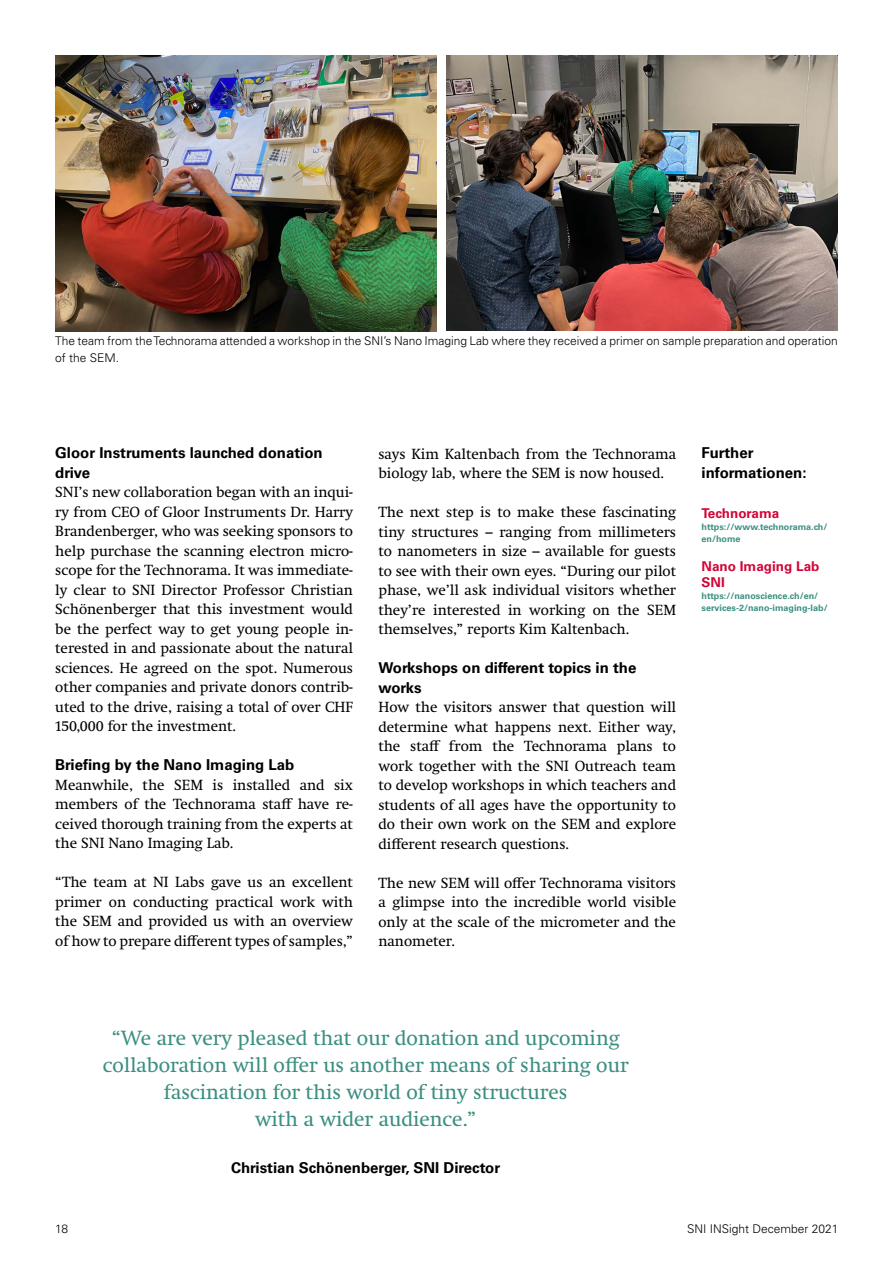
<style>
.page{position:relative;width:893px;height:1263px;background:#fff}
.page>*{position:absolute;margin:0;border:0;box-sizing:border-box;transform-origin:0 0}
.t1{font:21px/27px "Swift Neue LT Pro";color:#3b8f81;text-align:center}
.t2{font:15px/19.5px "Swift Neue LT Pro";color:#000;text-align:justify}
.t3{font:700 15px/19.5px "Univers LT Std";color:#000}
.t4{font:700 13.5px/16.5px "Univers LT Std";color:#d20537}
.t5{font:300 12px/16.5px "Univers LT Std";color:#000}
.t6{font:700 9px/12px "Univers LT Std";color:#3b8f81}
</style>
<div class="page">
<img style="left:446px;top:55px;width:392px;height:276px">
<img style="left:55px;top:55px;width:382px;height:277px">
<p class="t5" style="left:55px;top:333px;width:784px">The team from the Technorama attended a workshop in the SNI’s Nano Imaging Lab where they received a primer on sample preparation and operation of the SEM.</p>
<p class="t3" style="left:55px;top:443px;width:269px">Gloor Instruments launched donation drive</p>
<p class="t2" style="left:55px;top:482px;width:299px">SNI’s new collaboration began with an inqui&shy;ry from CEO of Gloor Instruments Dr. Harry Brandenberger, who was seeking sponsors to help purchase the scanning electron micro&shy;scope for the Technorama. It was immediate&shy;ly clear to SNI Director Professor Christian Schönenberger that this investment would be the perfect way to get young people in&shy;terested in and passionate about the natural sciences. He agreed on the spot. Numerous other companies and private donors contrib&shy;uted to the drive, raising a total of over CHF 150,000 for the investment.</p>
<p class="t3" style="left:55px;top:755px;width:241px">Briefing by the Nano Imaging Lab</p>
<p class="t2" style="left:55px;top:775px;width:299px">Meanwhile, the SEM is installed and six members of the Technorama staff have re&shy;ceived thorough training from the experts at the SNI Nano Imaging Lab.</p>
<p class="t2" style="left:55px;top:872px;width:299px">“The team at NI Labs gave us an excellent primer on conducting practical work with the SEM and provided us with an overview of how to prepare different types of samples,”</p>
<p class="t2" style="left:378px;top:444px;width:299px">says Kim Kaltenbach from the Technorama biology lab, where the SEM is now housed.</p>
<p class="t2" style="left:378px;top:502px;width:299px">The next step is to make these fascinating tiny structures – ranging from millimeters to nanometers in size – available for guests to see with their own eyes. “During our pilot phase, we’ll ask individual visitors whether they’re interested in working on the SEM themselves,” reports Kim Kaltenbach.</p>
<p class="t3" style="left:378px;top:658px;width:259px">Workshops on different topics in the works</p>
<p class="t2" style="left:378px;top:697px;width:299px">How the visitors answer that question will determine what happens next. Either way, the staff from the Technorama plans to work together with the SNI Outreach team to develop workshops in which teachers and students of all ages have the opportunity to do their own work on the SEM and explore different research questions.</p>
<p class="t2" style="left:378px;top:873px;width:299px">The new SEM will offer Technorama visitors a glimpse into the incredible world visible only at the scale of the micrometer and the nanometer.</p>
<p class="t3" style="left:702px;top:443px;width:106px">Further informationen:</p>
<p class="t4" style="left:702px;top:505px;width:79px">Technorama</p>
<p class="t6" style="left:702px;top:521px;width:127px">https://www.technorama.ch/ en/home</p>
<p class="t4" style="left:702px;top:558px;width:119px">Nano Imaging Lab<br>SNI</p>
<p class="t6" style="left:702px;top:590px;width:128px">https://nanoscience.ch/en/ services-2/nano-imaging-lab/</p>
<h1 class="t1" style="left:103px;top:1024px;width:527px">“We are very pleased that our donation and upcoming collaboration will offer us another means of sharing our fascination for this world of tiny structures<br>with a wider audience.”</h1>
<p class="t3" style="left:231px;top:1158px;width:271px">Christian Schönenberger, SNI Director</p>
<p class="t5" style="left:55px;top:1221px;width:14px">18</p>
<p class="t5" style="left:687px;top:1221px;width:153px">SNI INSight December 2021</p>
</div>
